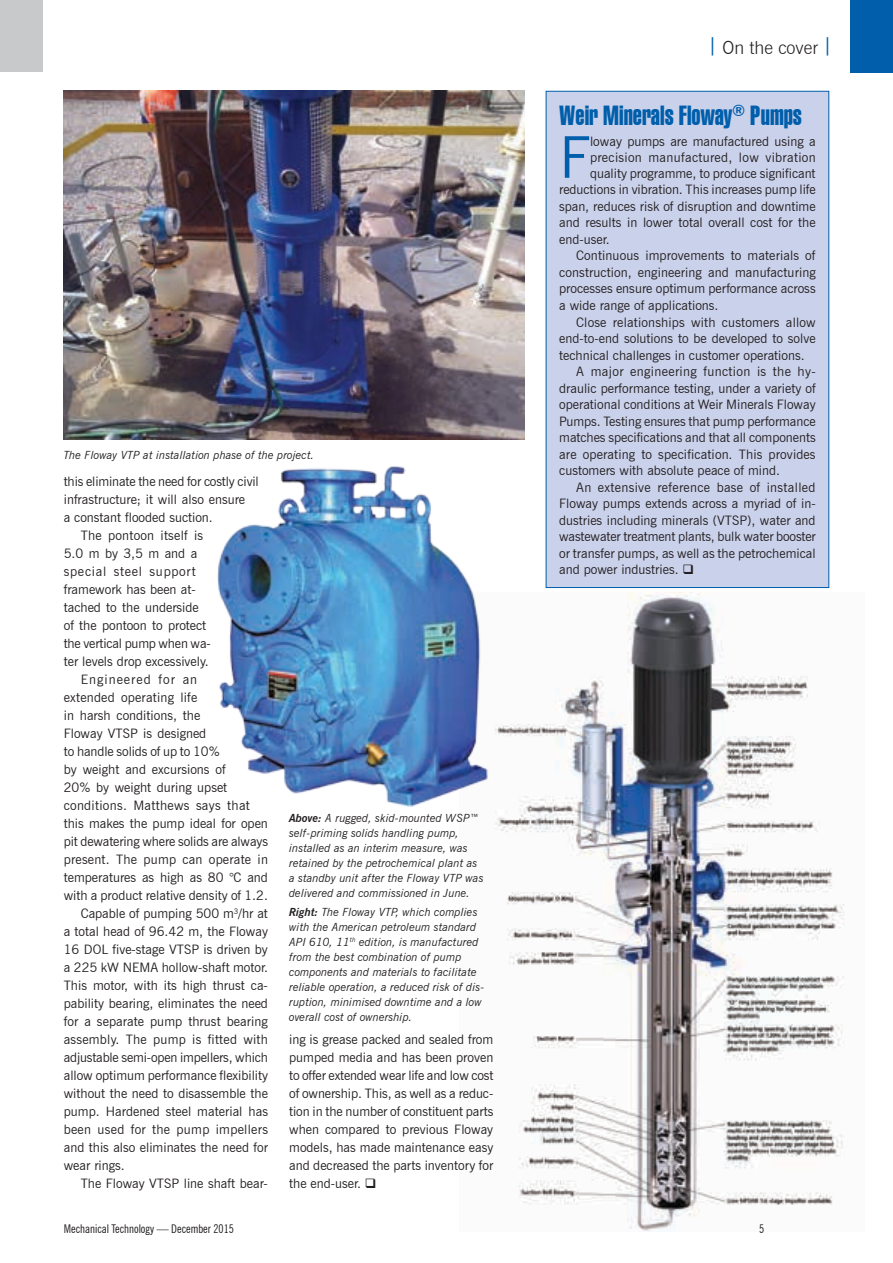
<style>
.page{position:relative;width:893px;height:1263px;background:#fff}
.page>*{position:absolute;margin:0;border:0;box-sizing:border-box;transform-origin:0 0}
.t1{font:57.45px "News Gothic BT";color:#005eab}
.t2{font:27px "Swiss 911 BT Extra Compressed";color:#005eab}
.t3{font:300 18px "News Gothic BT";color:#231f20}
.t4{font:13.05px/18px "News Gothic BT";color:#231f20;text-align:justify}
.t5{font:13.05px "News Gothic BT";letter-spacing:.025em;color:#231f20}
.t6{font:13.05px "News Gothic BT";letter-spacing:.02em;color:#231f20}
.t7{font:13.05px "News Gothic BT";letter-spacing:.055em;color:#231f20}
.t8{font:13.05px "News Gothic BT";letter-spacing:.075em;color:#231f20}
.t9{font:condensed 12px "News Gothic BT";color:#231f20}
.t10{font:italic 11.25px/15px "News Gothic BT";color:#231f20}
.s1{font-weight:700}
.s2{color:#005eab}
</style>
<div class="page">
<div style="left:0;top:0;width:43px;height:72px;background:#c7c9cb"></div>
<div style="left:851px;top:0;width:42px;height:72px;background:#005eab"></div>
<div style="left:546px;top:91px;width:283px;height:496px;background:#cad1ea"></div>
<div style="left:546px;top:91px;width:283px;height:497px;border:1px solid #005eab"></div>
<img style="left:64px;top:90px;width:460px;height:349px">
<img style="left:495px;top:593px;width:349px;height:639px">
<img style="left:217px;top:466px;width:271px;height:341px">
<p class="t10" style="left:64px;top:447px;width:252px">The Floway VTP at installation phase of the project.</p>
<p class="t4" style="left:64px;top:472px;width:197px">this eliminate the need for costly civil</p>
<p class="t4" style="left:64px;top:490px;width:183px">infrastructure; it will also ensure</p>
<p class="t4" style="left:64px;top:508px;width:150px">a constant flooded suction.</p>
<p class="t4" style="left:81px;top:526px;width:124px">The pontoon itself is</p>
<p class="t4" style="left:64px;top:544px;width:135px">5.0 m by 3,5 m and a</p>
<p class="t7" style="left:64px;top:563px;width:134px">special steel support</p>
<p class="t4" style="left:64px;top:580px;width:133px">framework has been at-</p>
<p class="t4" style="left:64px;top:598px;width:137px">tached to the underside</p>
<p class="t4" style="left:64px;top:616px;width:144px">of the pontoon to protect</p>
<p class="t4" style="left:64px;top:634px;width:148px">the vertical pump when wa-</p>
<p class="t4" style="left:64px;top:652px;width:146px">ter levels drop excessively.</p>
<p class="t8" style="left:81px;top:671px;width:118px">Engineered for an</p>
<p class="t4" style="left:64px;top:688px;width:135px">extended operating life</p>
<p class="t4" style="left:64px;top:706px;width:138px">in harsh conditions, the</p>
<p class="t4" style="left:64px;top:724px;width:144px">Floway VTSP is designed</p>
<p class="t4" style="left:64px;top:742px;width:158px">to handle solids of up to 10%</p>
<p class="t4" style="left:64px;top:760px;width:164px">by weight and excursions of</p>
<p class="t4" style="left:64px;top:778px;width:165px">20% by weight during upset</p>
<p class="t6" style="left:64px;top:797px;width:188px">conditions. Matthews says that</p>
<p class="t10" style="left:289px;top:810px;width:196px"><span class="s1">Above:</span> A rugged, skid-mounted WSP™ self-priming solids handling pump, installed as an interim measure, was retained by the petrochemical plant as a standby unit after the Floway VTP was delivered and commissioned in June.</p>
<p class="t10" style="left:289px;top:904px;width:197px"><span class="s1">Right:</span> The Floway VTP, which complies with the American petroleum standard API 610, 11<sup>th</sup> edition, is manufactured from the best combination of pump components and materials to facilitate reliable operation, a reduced risk of dis&shy;ruption, minimised downtime and a low overall cost of ownership.</p>
<p class="t4" style="left:64px;top:814px;width:206px">this makes the pump ideal for open</p>
<p class="t4" style="left:64px;top:832px;width:206px">pit dewatering where solids are always</p>
<p class="t4" style="left:64px;top:850px;width:206px">present. The pump can operate in</p>
<p class="t4" style="left:64px;top:868px;width:206px">temperatures as high as 80 °C and</p>
<p class="t4" style="left:64px;top:886px;width:206px">with a product relative density of 1.2.</p>
<p class="t4" style="left:81px;top:904px;width:189px">Capable of pumping 500 m<sup>3</sup>/hr at</p>
<p class="t4" style="left:64px;top:922px;width:206px">a total head of 96.42 m, the Floway</p>
<p class="t4" style="left:64px;top:940px;width:206px">16 DOL five-stage VTSP is driven by</p>
<p class="t4" style="left:64px;top:958px;width:206px">a 225 kW NEMA hollow-shaft motor.</p>
<p class="t4" style="left:64px;top:976px;width:206px">This motor, with its high thrust ca-</p>
<p class="t4" style="left:64px;top:994px;width:206px">pability bearing, eliminates the need</p>
<p class="t4" style="left:64px;top:1012px;width:206px">for a separate pump thrust bearing</p>
<p class="t6" style="left:64px;top:1031px;width:206px">assembly. The pump is fitted with</p>
<p class="t4" style="left:64px;top:1048px;width:206px">adjustable semi-open impellers, which</p>
<p class="t4" style="left:64px;top:1066px;width:206px">allow optimum performance flexibility</p>
<p class="t4" style="left:64px;top:1084px;width:206px">without the need to disassemble the</p>
<p class="t4" style="left:64px;top:1102px;width:206px">pump. Hardened steel material has</p>
<p class="t6" style="left:64px;top:1121px;width:206px">been used for the pump impellers</p>
<p class="t4" style="left:64px;top:1138px;width:206px">and this also eliminates the need for</p>
<p class="t4" style="left:64px;top:1156px;width:62px">wear rings.</p>
<p class="t4" style="left:81px;top:1174px;width:189px">The Floway VTSP line shaft bear-</p>
<p class="t4" style="left:289px;top:1030px;width:206px">ing is grease packed and sealed from pumped media and has been proven to offer extended wear life and low cost of ownership. This, as well as a reduc&shy;tion in the number of constituent parts when compared to previous Floway models, has made maintenance easy and decreased the parts inventory for the end-user. ❑</p>
<h3 class="t3" style="left:708px;top:37px;width:125px"><span class="s2">⎪</span> On the cover <span class="s2">⎪</span></h3>
<h2 class="t2" style="left:559px;top:100px;width:244px">Weir Minerals Floway<sup>®</sup> Pumps</h2>
<h1 class="t1" style="left:559px;top:123px;width:32px">F</h1>
<p class="t4" style="left:590px;top:132px;width:227px">loway pumps are manufactured using a</p>
<p class="t5" style="left:590px;top:149px;width:227px">precision manufactured, low vibration</p>
<p class="t4" style="left:590px;top:164px;width:227px">quality programme, to produce significant</p>
<p class="t4" style="left:559px;top:181px;width:258px">reductions in vibration. This increases pump life</p>
<p class="t4" style="left:559px;top:197px;width:258px">span, reduces risk of disruption and downtime</p>
<p class="t4" style="left:559px;top:214px;width:258px">and results in lower total overall cost for the</p>
<p class="t4" style="left:559px;top:230px;width:52px">end-user.</p>
<p class="t4" style="left:576px;top:247px;width:241px">Continuous improvements to materials of</p>
<p class="t4" style="left:559px;top:263px;width:258px">construction, engineering and manufacturing</p>
<p class="t4" style="left:559px;top:280px;width:258px">processes ensure optimum performance across</p>
<p class="t4" style="left:559px;top:296px;width:161px">a wide range of applications.</p>
<p class="t4" style="left:576px;top:313px;width:241px">Close relationships with customers allow</p>
<p class="t4" style="left:559px;top:329px;width:258px">end-to-end solutions to be developed to solve</p>
<p class="t4" style="left:559px;top:346px;width:247px">technical challenges in customer operations.</p>
<p class="t5" style="left:576px;top:363px;width:241px">A major engineering function is the hy-</p>
<p class="t4" style="left:559px;top:379px;width:258px">draulic performance testing, under a variety of</p>
<p class="t4" style="left:559px;top:395px;width:258px">operational conditions at Weir Minerals Floway</p>
<p class="t4" style="left:559px;top:412px;width:258px">Pumps. Testing ensures that pump performance</p>
<p class="t4" style="left:559px;top:428px;width:258px">matches specifications and that all components</p>
<p class="t4" style="left:559px;top:445px;width:258px">are operating to specification. This provides</p>
<p class="t4" style="left:559px;top:461px;width:222px">customers with absolute peace of mind.</p>
<p class="t5" style="left:576px;top:479px;width:241px">An extensive reference base of installed</p>
<p class="t4" style="left:559px;top:494px;width:258px">Floway pumps extends across a myriad of in-</p>
<p class="t4" style="left:559px;top:511px;width:258px">dustries including minerals (VTSP), water and</p>
<p class="t4" style="left:559px;top:528px;width:258px">wastewater treatment plants, bulk water booster</p>
<p class="t4" style="left:559px;top:544px;width:258px">or transfer pumps, as well as the petrochemical</p>
<p class="t4" style="left:559px;top:561px;width:136px">and power industries. ❑</p>
<p class="t9" style="left:64px;top:1221px;width:172px">Mechanical Technology — December 2015</p>
<p class="t9" style="left:759px;top:1221px;width:7px">5</p>
</div>
